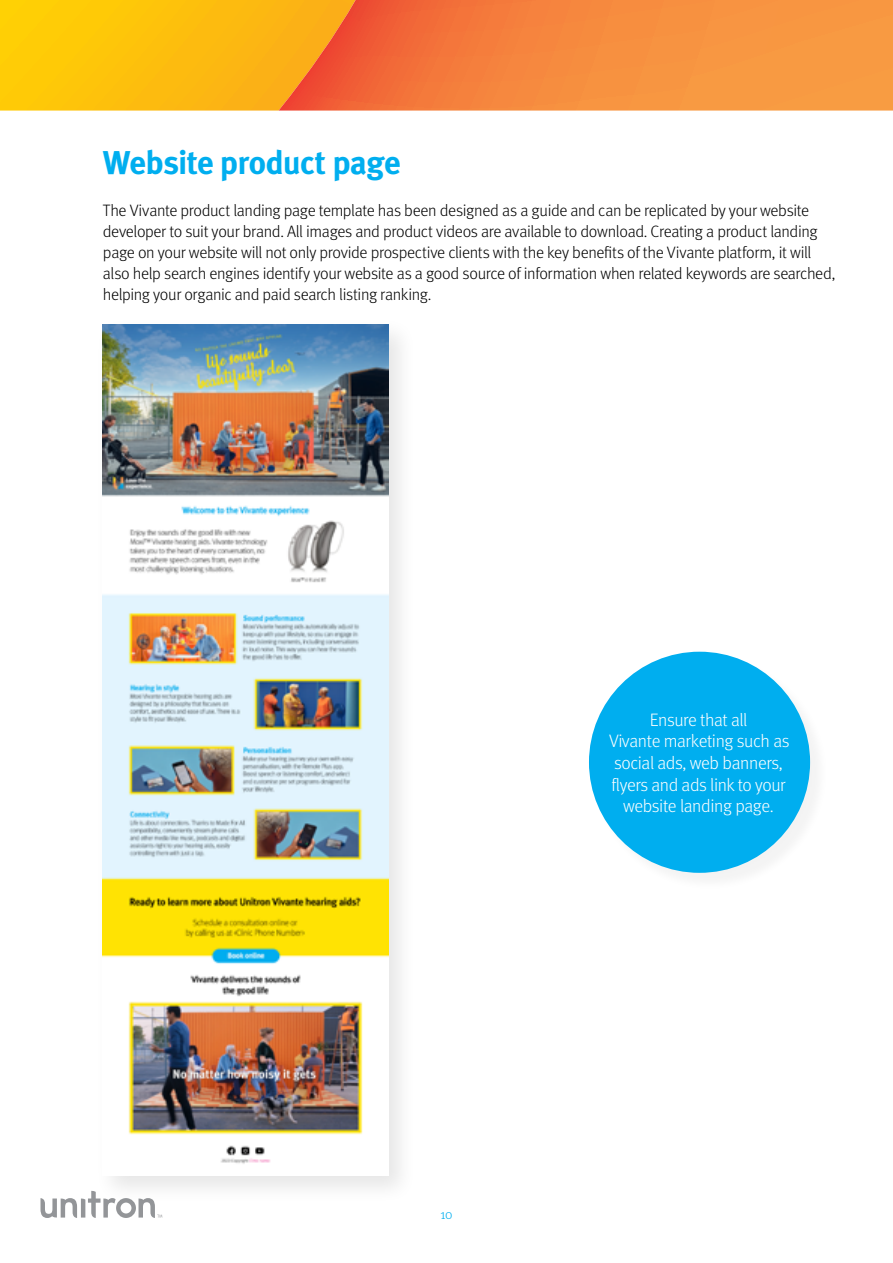
<style>
.page{position:relative;width:893px;height:1263px;background:#fff}
.page>*{position:absolute;margin:0;border:0;box-sizing:border-box;transform-origin:0 0}
.t1{font:700 33px "Meta OT";letter-spacing:-.03em;color:#00aeef}
.t2{font:300 18px/21.6px "Meta OT";letter-spacing:-.02em;color:#fff;text-align:center}
.t3{font:300 16.5px/21px "Meta OT";letter-spacing:-.025em;color:#000}
.t4{font:300 13.5px "Meta OT";color:#00aeef}
</style>
<div class="page">
<svg style="left:41px;top:1191px;width:121px;height:27px"></svg>
<svg style="left:0;top:0;width:279px;height:111px;background:#fdc10c"></svg>
<svg style="left:279px;top:0;width:614px;height:111px;background:#f47e35"></svg>
<svg style="left:413px;top:26px;width:480px;height:85px;background:#f68f40"></svg>
<div style="left:94px;top:316px;width:324px;height:888px;background:#000;opacity:.1"></div>
<img style="left:102px;top:324px;width:286px;height:852px">
<div style="left:589px;top:652px;width:221px;height:221px;background:#00aeef;border-radius:50%"></div>
<h1 class="t1" style="left:103px;top:141px;width:300px">Website product page</h1>
<p class="t3" style="left:103px;top:200px;width:734px">The Vivante product landing page template has been designed as a guide and can be replicated by your website developer to suit your brand. All images and product videos are available to download. Creating a product landing page on your website will not only provide prospective clients with the key benefits of the Vivante platform, it will also help search engines identify your website as a good source of information when related keywords are searched, helping your organic and paid search listing ranking.</p>
<p class="t2" style="left:609px;top:709px;width:182px">Ensure that all<br>Vivante marketing such as social ads, web banners, flyers and ads link to your website landing page.</p>
<p class="t4" style="left:440px;top:1206px;width:14px">10</p>
</div>
